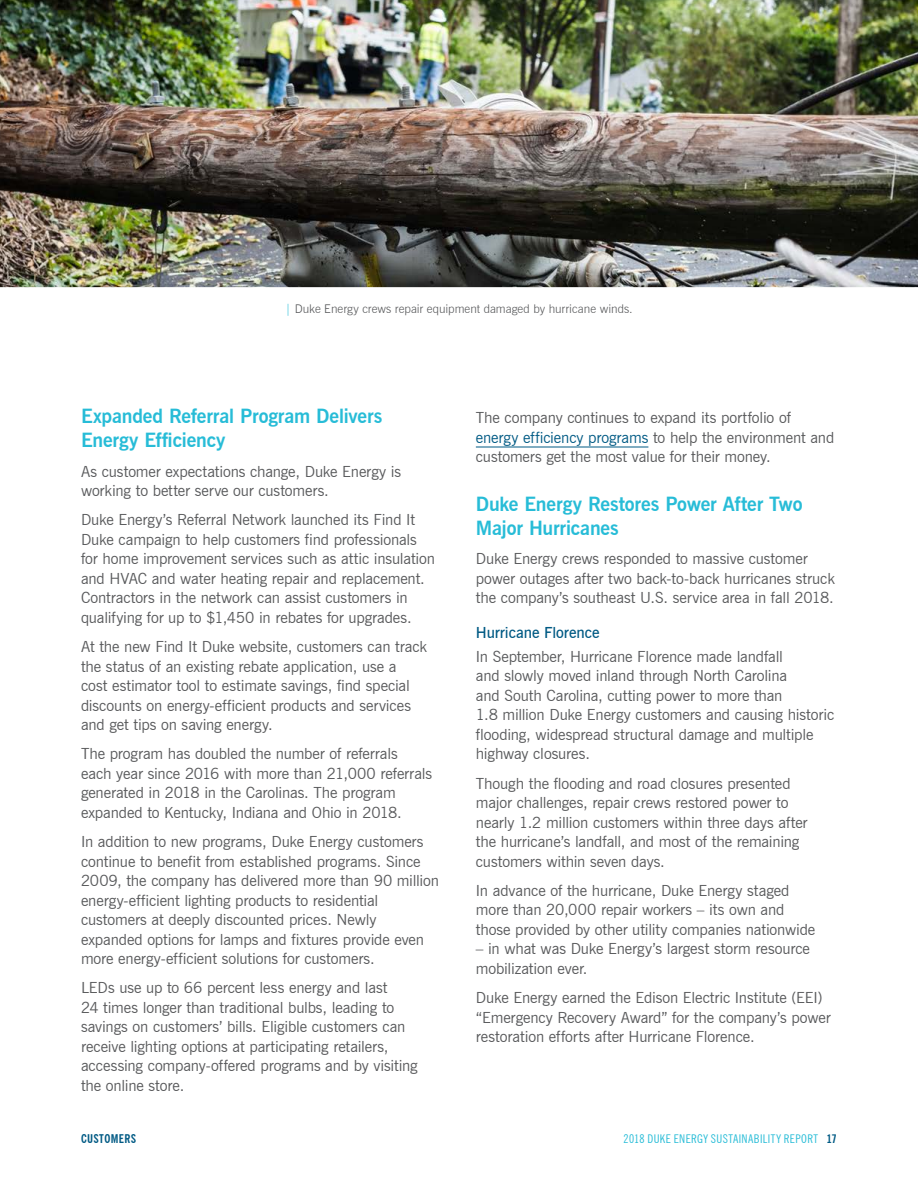
<style>
.page{position:relative;width:918px;height:1188px;background:#fff}
.page>*{position:absolute;margin:0;border:0;box-sizing:border-box;transform-origin:0 0}
._18_H3-Article_Title{font:700 19.5px/24.3px "News Gothic BT";letter-spacing:-.01em;color:#27bcd7}
._18_Body_Text_-P{font:15.3px/19.5px "News Gothic BT";letter-spacing:-.01em;color:#58595b}
._18_H5-Body_Text_Sub{font:600 15.3px "News Gothic BT";letter-spacing:-.005em;color:#005a84}
._18_Photo_Captions{font:300 12px "News Gothic BT";color:#58595b}
.t1{font:condensed 12px "News Gothic BT";letter-spacing:.035em;color:#27bcd7}
.t2{font:700 condensed 12px "News Gothic BT";letter-spacing:.03em;color:#005a84}
.s1{color:#27bcd7}
.s2{color:#005a84}
.s3{font-weight:700;color:#005a84}
</style>
<div class="page">
<hr style="left:476px;top:447px;width:172px;height:1px;background:#005a84">
<img style="left:0;top:0;width:918px;height:288px">
<p class="_18_Photo_Captions" style="left:285px;top:302px;width:349px"><span class="s1">|</span> Duke Energy crews repair equipment damaged by hurricane winds.</p>
<p class="_18_H3-Article_Title" style="left:81px;top:404px;width:303px">Expanded Referral Program Delivers<br>Energy Efficiency</p>
<p class="_18_Body_Text_-P" style="left:81px;top:461px;width:322px">As customer expectations change, Duke Energy is working to better serve our customers.</p>
<p class="_18_Body_Text_-P" style="left:81px;top:510px;width:356px">Duke Energy’s Referral Network launched its Find It Duke campaign to help customers find professionals for home improvement services such as attic insulation and HVAC and water heating repair and replacement.<br>Contractors in the network can assist customers in qualifying for up to $1,450 in rebates for upgrades.</p>
<p class="_18_Body_Text_-P" style="left:81px;top:637px;width:348px">At the new Find It Duke website, customers can track the status of an existing rebate application, use a<br>cost estimator tool to estimate savings, find special discounts on energy-efficient products and services and get tips on saving energy.</p>
<p class="_18_Body_Text_-P" style="left:81px;top:744px;width:353px">The program has doubled the number of referrals each year since 2016 with more than 21,000 referrals generated in 2018 in the Carolinas. The program expanded to Kentucky, Indiana and Ohio in 2018.</p>
<p class="_18_Body_Text_-P" style="left:81px;top:832px;width:360px">In addition to new programs, Duke Energy customers continue to benefit from established programs. Since 2009, the company has delivered more than 90 million energy-efficient lighting products to residential customers at deeply discounted prices. Newly expanded options for lamps and fixtures provide even more energy-efficient solutions for customers.</p>
<p class="_18_Body_Text_-P" style="left:81px;top:978px;width:338px">LEDs use up to 66 percent less energy and last<br>24 times longer than traditional bulbs, leading to savings on customers’ bills. Eligible customers can receive lighting options at participating retailers, accessing company-offered programs and by visiting the online store.</p>
<p class="_18_Body_Text_-P" style="left:476px;top:408px;width:360px">The company continues to expand its portfolio of <span class="s2">energy efficiency programs</span> to help the environment and customers get the most value for their money.</p>
<p class="_18_H3-Article_Title" style="left:476px;top:492px;width:328px">Duke Energy Restores Power After Two<br>Major Hurricanes</p>
<p class="_18_Body_Text_-P" style="left:476px;top:549px;width:361px">Duke Energy crews responded to massive customer power outages after two back-to-back hurricanes struck the company’s southeast U.S. service area in fall 2018.</p>
<p class="_18_H5-Body_Text_Sub" style="left:476px;top:623px;width:125px">Hurricane Florence</p>
<p class="_18_Body_Text_-P" style="left:476px;top:647px;width:360px">In September, Hurricane Florence made landfall<br>and slowly moved inland through North Carolina<br>and South Carolina, cutting power to more than<br>1.8 million Duke Energy customers and causing historic flooding, widespread structural damage and multiple highway closures.</p>
<p class="_18_Body_Text_-P" style="left:476px;top:773px;width:333px">Though the flooding and road closures presented major challenges, repair crews restored power to nearly 1.2 million customers within three days after the hurricane’s landfall, and most of the remaining customers within seven days.</p>
<p class="_18_Body_Text_-P" style="left:476px;top:881px;width:341px">In advance of the hurricane, Duke Energy staged more than 20,000 repair workers – its own and those provided by other utility companies nationwide</p>
<p class="_18_Body_Text_-P" style="left:476px;top:939px;width:336px">– in what was Duke Energy’s largest storm resource mobilization ever.</p>
<p class="_18_Body_Text_-P" style="left:476px;top:988px;width:356px">Duke Energy earned the Edison Electric Institute (EEI) “Emergency Recovery Award” for the company’s power restoration efforts after Hurricane Florence.</p>
<p class="t2" style="left:81px;top:1131px;width:57px">CUSTOMERS</p>
<p class="t1" style="left:624px;top:1132px;width:215px">2018 DUKE ENERGY SUSTAINABILITY REPORT <span class="s3">17</span></p>
</div>
